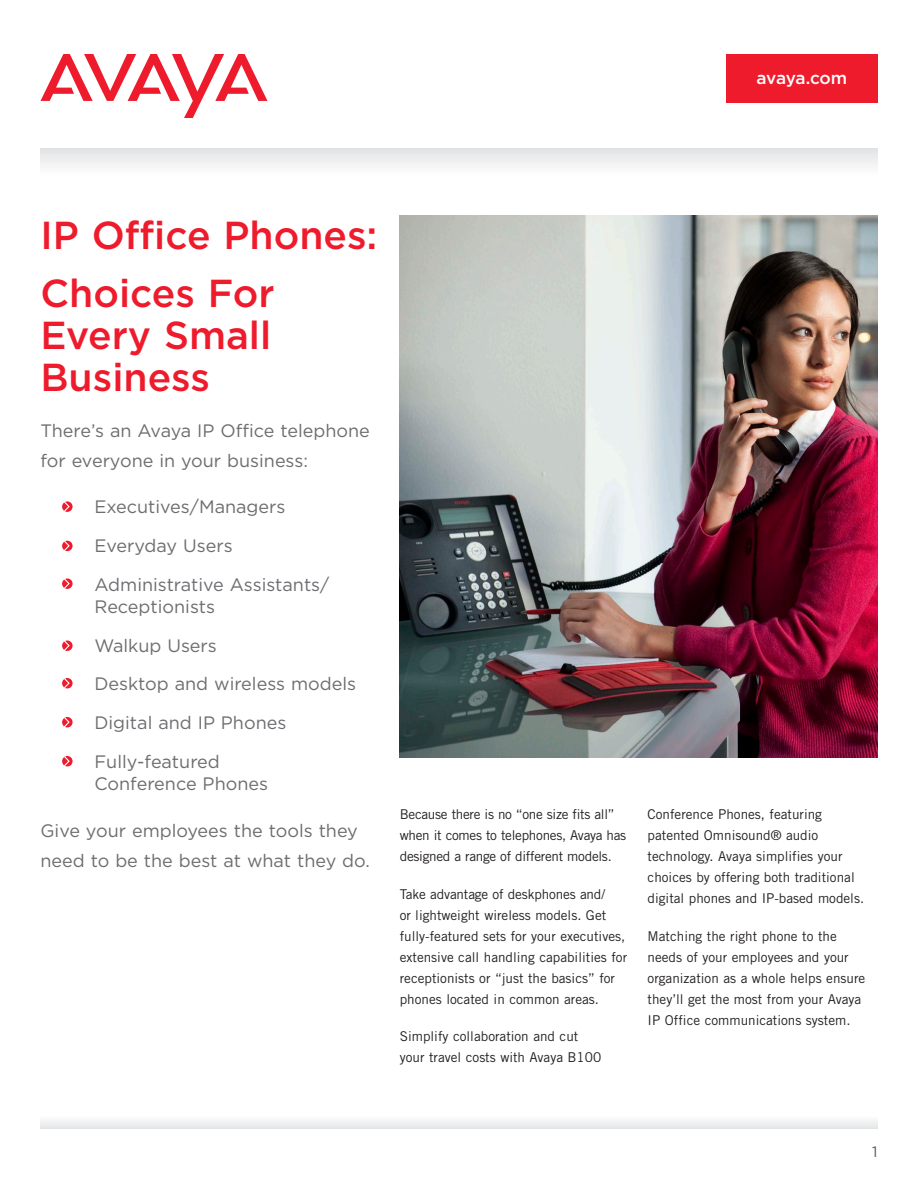
<style>
.page{position:relative;width:918px;height:1188px;background:#fff}
.page>*{position:absolute;margin:0;border:0;box-sizing:border-box;transform-origin:0 0}
.overview_title{font:500 39px/42px "Gotham";color:#ee1b2c;text-align:justify}
.intro{font:18px/30px "Gotham";color:#6c6d70}
.Collateral_Box{font:500 17.25px "Gotham";letter-spacing:-.02em;color:#fff}
.page_number{font:15px "Gotham";color:#57585a}
.body_copy{font:13.5px/21px "Trade Gothic";color:#231f20}
.body_copy-2{font:13.5px/21px "Trade Gothic";letter-spacing:-.02em;color:#231f20}
</style>
<div class="page">
<svg style="left:40px;top:54px;width:228px;height:64px"></svg>
<img style="left:400px;top:216px;width:477px;height:542px">
<div style="left:40px;top:148px;width:838px;height:27px;background:linear-gradient(to right,#f0f0f1,#f0f0f1)"></div>
<svg style="left:40px;top:1120px;width:838px;height:9px"></svg>
<div style="left:726px;top:54px;width:152px;height:49px;background:#ee1b2c"></div>
<svg style="left:62px;top:501px;width:11px;height:11px"></svg>
<svg style="left:62px;top:501px;width:9px;height:11px"></svg>
<svg style="left:62px;top:540px;width:9px;height:12px"></svg>
<svg style="left:62px;top:578px;width:11px;height:11px"></svg>
<svg style="left:62px;top:578px;width:9px;height:11px"></svg>
<svg style="left:62px;top:640px;width:11px;height:11px"></svg>
<svg style="left:62px;top:640px;width:9px;height:11px"></svg>
<svg style="left:62px;top:678px;width:9px;height:11px"></svg>
<svg style="left:62px;top:717px;width:9px;height:11px"></svg>
<svg style="left:62px;top:756px;width:9px;height:11px"></svg>
<p class="Collateral_Box" style="left:756px;top:68px;width:92px">avaya.com</p>
<p class="overview_title" style="left:40px;top:213px;width:338px">IP Office Phones:</p>
<p class="overview_title" style="left:40px;top:271px;width:236px">Choices For Every Small Business</p>
<p class="intro" style="left:40px;top:415px;width:331px">There’s an Avaya IP Office telephone for everyone in your business:</p>
<p class="intro" style="left:94px;top:491px;width:192px">Executives/Managers</p>
<p class="intro" style="left:94px;top:530px;width:140px">Everyday Users</p>
<p class="intro" style="left:94px;top:573px;width:236px;line-height:22.5px">Administrative Assistants/<br>Receptionists</p>
<p class="intro" style="left:94px;top:630px;width:124px">Walkup Users</p>
<p class="intro" style="left:94px;top:669px;width:263px">Desktop and wireless models</p>
<p class="intro" style="left:94px;top:707px;width:193px">Digital and IP Phones</p>
<p class="intro" style="left:94px;top:750px;width:175px;line-height:22.5px">Fully-featured<br>Conference Phones</p>
<p class="intro" style="left:40px;top:815px;width:331px">Give your employees the tools they need to be the best at what they do.</p>
<p class="body_copy-2" style="left:400px;top:804px;width:228px">Because there is no “one size fits all” when it comes to telephones, Avaya has designed a range of different models.</p>
<p class="body_copy" style="left:400px;top:883px;width:229px">Take advantage of deskphones and/<br>or lightweight wireless models. Get fully-featured sets for your executives, extensive call handling capabilities for receptionists or “just the basics” for phones located in common areas.</p>
<p class="body_copy" style="left:400px;top:1025px;width:203px">Simplify collaboration and cut your travel costs with Avaya B100</p>
<p class="body_copy" style="left:648px;top:804px;width:218px">Conference Phones, featuring patented Omnisound® audio technology. Avaya simplifies your choices by offering both traditional digital phones and IP-based models.</p>
<p class="body_copy" style="left:648px;top:925px;width:219px">Matching the right phone to the needs of your employees and your organization as a whole helps ensure they’ll get the most from your Avaya IP Office communications system.</p>
<p class="page_number" style="left:872px;top:1143px;width:7px">1</p>
</div>
